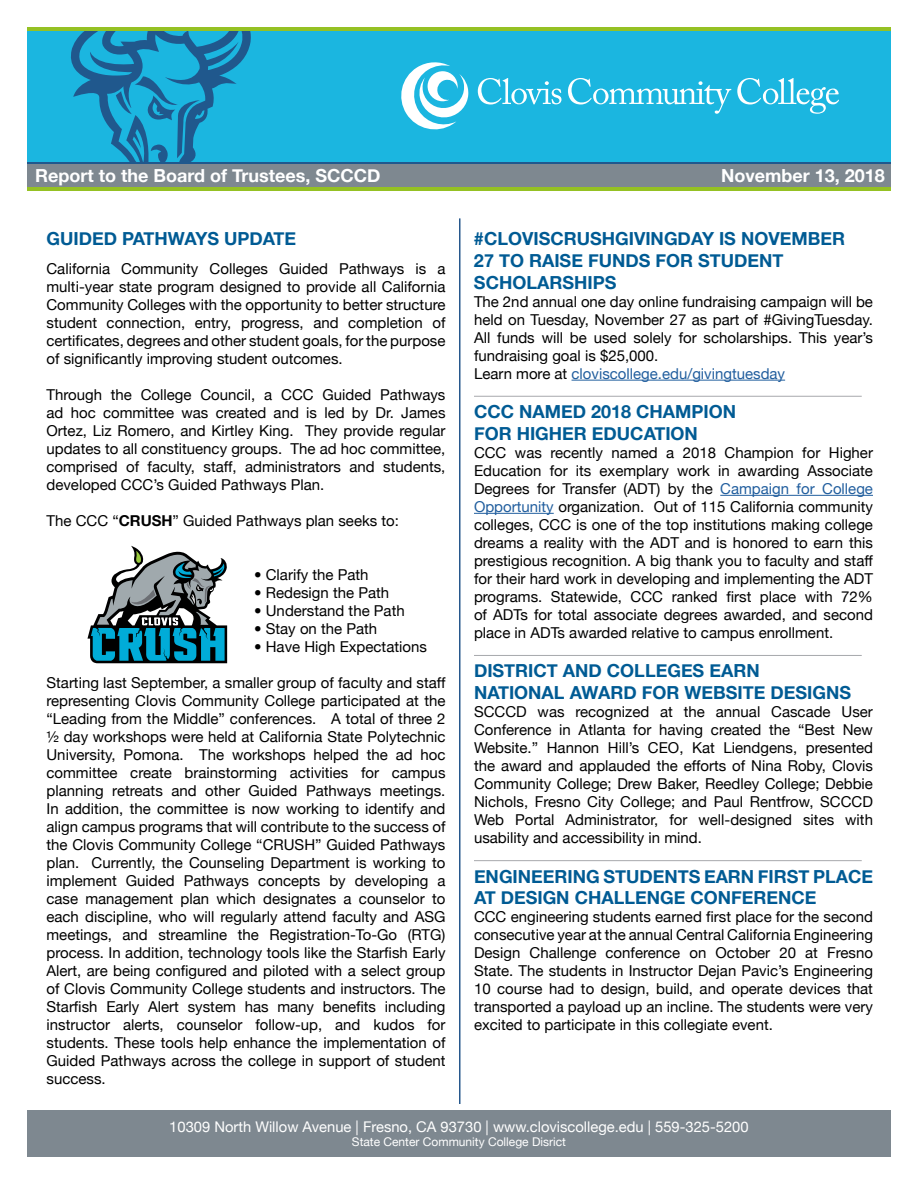
<style>
.page{position:relative;width:918px;height:1188px;background:#fff}
.page>*{position:absolute;margin:0;border:0;box-sizing:border-box;transform-origin:0 0}
.t1{font:700 18px/21.6px "Helvetica Neue";color:#005b94}
.t2{font:700 18px "Helvetica Neue";color:#fff}
.t3{font:15px/18px "Helvetica Neue";color:#000;text-align:justify}
.t4{font:14.7px "Helvetica Neue";color:#fff}
.t5{font:12px "Helvetica Neue";color:#fff}
.s1{font-weight:700}
.s2{color:#215e9e}
</style>
<div class="page">
<div style="left:27px;top:27px;width:864px;height:161px;background:#1bb6e0"></div>
<svg style="left:478px;top:78px;width:83px;height:27px"></svg>
<svg style="left:737px;top:78px;width:102px;height:36px"></svg>
<svg style="left:568px;top:78px;width:163px;height:36px"></svg>
<svg style="left:401px;top:62px;width:67px;height:68px"></svg>
<svg style="left:70px;top:30px;width:184px;height:132px"></svg>
<hr style="left:27px;top:27px;width:864px;height:3px;background:#95c123">
<div style="left:27px;top:1111px;width:864px;height:46px;background:#7e8890"></div>
<div style="left:27px;top:163px;width:864px;height:26px;background:#7e8890"></div>
<hr style="left:27px;top:188px;width:864px;height:3px;background:#95c123">
<hr style="left:27px;top:162px;width:864px;height:2px;background:#20588d">
<hr style="left:474px;top:860px;width:388px;height:1px;background:#a7a9ac">
<hr style="left:474px;top:655px;width:388px;height:1px;background:#a7a9ac">
<hr style="left:474px;top:396px;width:388px;height:1px;background:#a7a9ac">
<hr style="left:459px;top:218px;width:1px;height:886px;background:#27588d">
<hr style="left:572px;top:380px;width:213px;height:1px;background:#215e9e">
<hr style="left:720px;top:495px;width:153px;height:1px;background:#215e9e">
<hr style="left:474px;top:513px;width:80px;height:1px;background:#215e9e">
<svg style="left:87px;top:546px;width:140px;height:117px"></svg>
<p class="t2" style="left:35px;top:164px;width:347px">Report to the Board of Trustees, SCCCD</p>
<p class="t2" style="left:721px;top:165px;width:165px">November 13, 2018</p>
<p class="t1" style="left:46px;top:228px;width:251px">GUIDED PATHWAYS UPDATE</p>
<p class="t3" style="left:46px;top:259px;width:401px">California Community Colleges Guided Pathways is a multi-year state program designed to provide all California Community Colleges with the opportunity to better structure student connection, entry, progress, and completion of certificates, degrees and other student goals, for the purpose of significantly improving student outcomes.</p>
<p class="t3" style="left:46px;top:385px;width:401px">Through the College Council, a CCC Guided Pathways ad hoc committee was created and is led by Dr. James Ortez, Liz Romero, and Kirtley King. They provide regular updates to all constituency groups. The ad hoc committee, comprised of faculty, staff, administrators and students, developed CCC’s Guided Pathways Plan.</p>
<p class="t3" style="left:46px;top:511px;width:354px">The CCC “<span class="s1">CRUSH</span>” Guided Pathways plan seeks to:</p>
<p class="t3" style="left:254px;top:565px;width:116px">• Clarify the Path</p>
<p class="t3" style="left:254px;top:583px;width:137px">• Redesign the Path</p>
<p class="t3" style="left:254px;top:601px;width:152px">• Understand the Path</p>
<p class="t3" style="left:254px;top:619px;width:125px">• Stay on the Path</p>
<p class="t3" style="left:254px;top:637px;width:174px">• Have High Expectations</p>
<p class="t3" style="left:46px;top:673px;width:401px">Starting last September, a smaller group of faculty and staff representing Clovis Community College participated at the “Leading from the Middle” conferences. A total of three 2 ½ day workshops were held at California State Polytechnic University, Pomona. The workshops helped the ad hoc committee create brainstorming activities for campus planning retreats and other Guided Pathways meetings.<br>In addition, the committee is now working to identify and align campus programs that will contribute to the success of the Clovis Community College “CRUSH” Guided Pathways plan. Currently, the Counseling Department is working to implement Guided Pathways concepts by developing a case management plan which designates a counselor to each discipline, who will regularly attend faculty and ASG meetings, and streamline the Registration-To-Go (RTG) process. In addition, technology tools like the Starfish Early Alert, are being configured and piloted with a select group of Clovis Community College students and instructors. The Starfish Early Alert system has many benefits including instructor alerts, counselor follow-up, and kudos for students. These tools help enhance the implementation of Guided Pathways across the college in support of student success.</p>
<p class="t1" style="left:474px;top:228px;width:373px">#CLOVISCRUSHGIVINGDAY IS NOVEMBER<br>27 TO RAISE FUNDS FOR STUDENT<br>SCHOLARSHIPS</p>
<p class="t3" style="left:474px;top:292px;width:400px;text-align:left">The 2nd annual one day online fundraising campaign will be held on Tuesday, November 27 as part of #GivingTuesday.<br>All funds will be used solely for scholarships. This year’s fundraising goal is $25,000.<br>Learn more at <span class="s2">cloviscollege.edu/givingtuesday</span></p>
<p class="t1" style="left:474px;top:401px;width:264px">CCC NAMED 2018 CHAMPION<br>FOR HIGHER EDUCATION</p>
<p class="t3" style="left:474px;top:443px;width:401px">CCC was recently named a 2018 Champion for Higher Education for its exemplary work in awarding Associate Degrees for Transfer (ADT) by the <span class="s2">Campaign for College Opportunity</span> organization. Out of 115 California community colleges, CCC is one of the top institutions making college dreams a reality with the ADT and is honored to earn this prestigious recognition. A big thank you to faculty and staff for their hard work in developing and implementing the ADT programs. Statewide, CCC ranked first place with 72% of ADTs for total associate degrees awarded, and second place in ADTs awarded relative to campus enrollment.</p>
<p class="t1" style="left:474px;top:660px;width:379px">DISTRICT AND COLLEGES EARN<br>NATIONAL AWARD FOR WEBSITE DESIGNS</p>
<p class="t3" style="left:474px;top:702px;width:401px">SCCCD was recognized at the annual Cascade User Conference in Atlanta for having created the “Best New Website.” Hannon Hill’s CEO, Kat Liendgens, presented the award and applauded the efforts of Nina Roby, Clovis Community College; Drew Baker, Reedley College; Debbie Nichols, Fresno City College; and Paul Rentfrow, SCCCD Web Portal Administrator, for well-designed sites with usability and accessibility in mind.</p>
<p class="t1" style="left:474px;top:865px;width:401px">ENGINEERING STUDENTS EARN FIRST PLACE<br>AT DESIGN CHALLENGE CONFERENCE</p>
<p class="t3" style="left:474px;top:908px;width:401px">CCC engineering students earned first place for the second consecutive year at the annual Central California Engineering Design Challenge conference on October 20 at Fresno State. The students in Instructor Dejan Pavic’s Engineering 10 course had to design, build, and operate devices that transported a payload up an incline. The students were very excited to participate in this collegiate event.</p>
<p class="t4" style="left:169px;top:1118px;width:581px">10309 North Willow Avenue | Fresno, CA 93730 | www.cloviscollege.edu | 559-325-5200</p>
<p class="t5" style="left:352px;top:1135px;width:216px">State Center Community College Disrict</p>
</div>
